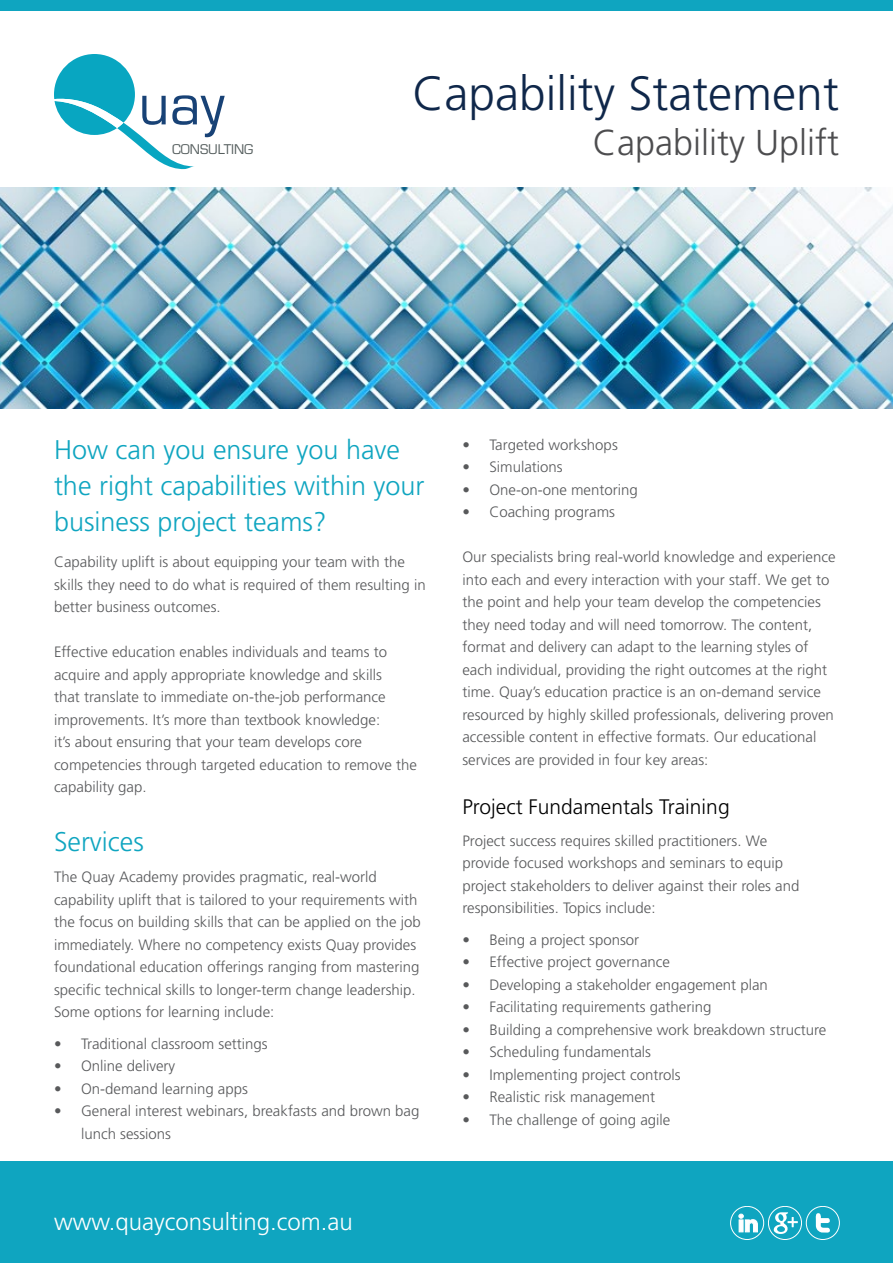
<style>
.page{position:relative;width:893px;height:1263px;background:#fff}
.page>*{position:absolute;margin:0;border:0;box-sizing:border-box;transform-origin:0 0}
.t1{font:300 48px "Frutiger";color:#0f274a}
.t2{font:300 36px "Frutiger";color:#4d4d4f}
.t3{font:300 27px/36px "Frutiger";color:#0fa5c0}
.t4{font:300 24px "Frutiger";color:#fff}
.t5{font:300 21px "Frutiger";color:#000}
.t6{font:300 15px/22.5px "Frutiger";color:#58595b}
.t7{font:14.7px "Eurostar";color:#555e5e}
</style>
<div class="page">
<div style="left:0;top:1161px;width:893px;height:102px;background:#0fa5c0"></div>
<div style="left:0;top:0;width:893px;height:11px;background:#0fa5c0"></div>
<svg style="left:54px;top:54px;width:171px;height:115px"></svg>
<svg style="left:768px;top:1206px;width:33px;height:33px"></svg>
<div style="left:768px;top:1206px;width:34px;height:34px;border:1px solid #fff;border-radius:50%"></div>
<svg style="left:774px;top:1212px;width:24px;height:22px"></svg>
<svg style="left:731px;top:1206px;width:33px;height:33px"></svg>
<div style="left:730px;top:1206px;width:34px;height:34px;border:1px solid #fff;border-radius:50%"></div>
<svg style="left:738px;top:1214px;width:20px;height:18px"></svg>
<div style="left:739px;top:1219px;width:4px;height:13px;background:#fff;border:1px solid #fdfdfe"></div>
<div style="left:806px;top:1206px;width:34px;height:34px;border:1px solid #fff;border-radius:50%"></div>
<svg style="left:816px;top:1213px;width:14px;height:19px"></svg>
<img style="left:0;top:187px;width:893px;height:221px">
<p class="t7" style="left:172px;top:140px;width:83px">CONSULTING</p>
<h1 class="t1" style="left:412px;top:66px;width:428px">Capability Statement</h1>
<h2 class="t2" style="left:593px;top:122px;width:247px">Capability Uplift</h2>
<h3 class="t3" style="left:54px;top:432px;width:372px">How can you ensure you have the right capabilities within your business project teams?</h3>
<p class="t6" style="left:54px;top:551px;width:373px">Capability uplift is about equipping your team with the skills they need to do what is required of them resulting in better business outcomes.</p>
<p class="t6" style="left:54px;top:641px;width:364px">Effective education enables individuals and teams to acquire and apply appropriate knowledge and skills<br>that translate to immediate on-the-job performance improvements. It’s more than textbook knowledge:<br>it’s about ensuring that your team develops core competencies through targeted education to remove the capability gap.</p>
<h3 class="t3" style="left:54px;top:823px;width:91px">Services</h3>
<p class="t6" style="left:54px;top:866px;width:368px">The Quay Academy provides pragmatic, real-world capability uplift that is tailored to your requirements with the focus on building skills that can be applied on the job immediately. Where no competency exists Quay provides foundational education offerings ranging from mastering specific technical skills to longer-term change leadership.<br>Some options for learning include:</p>
<p class="t6" style="left:54px;top:1032px;width:215px">• Traditional classroom settings</p>
<p class="t6" style="left:54px;top:1055px;width:123px">• Online delivery</p>
<p class="t6" style="left:54px;top:1077px;width:195px">• On-demand learning apps</p>
<p class="t6" style="left:81px;top:1100px;width:340px;text-indent:-27px">• General interest webinars, breakfasts and brown bag lunch sessions</p>
<h3 class="t4" style="left:54px;top:1208px;width:300px">www.quayconsulting.com.au</h3>
<p class="t6" style="left:462px;top:433px;width:157px">• Targeted workshops</p>
<p class="t6" style="left:462px;top:456px;width:102px">• Simulations</p>
<p class="t6" style="left:462px;top:478px;width:177px">• One-on-one mentoring</p>
<p class="t6" style="left:462px;top:501px;width:154px">• Coaching programs</p>
<p class="t6" style="left:462px;top:546px;width:375px">Our specialists bring real-world knowledge and experience into each and every interaction with your staff. We get to the point and help your team develop the competencies they need today and will need tomorrow. The content, format and delivery can adapt to the learning styles of each individual, providing the right outcomes at the right time. Quay’s education practice is an on-demand service resourced by highly skilled professionals, delivering proven accessible content in effective formats. Our educational services are provided in four key areas:</p>
<h3 class="t5" style="left:462px;top:795px;width:269px">Project Fundamentals Training</h3>
<p class="t6" style="left:462px;top:829px;width:338px">Project success requires skilled practitioners. We provide focused workshops and seminars to equip project stakeholders to deliver against their roles and responsibilities. Topics include:</p>
<p class="t6" style="left:462px;top:928px;width:178px">• Being a project sponsor</p>
<p class="t6" style="left:462px;top:951px;width:209px">• Effective project governance</p>
<p class="t6" style="left:462px;top:973px;width:307px">• Developing a stakeholder engagement plan</p>
<p class="t6" style="left:462px;top:996px;width:250px">• Facilitating requirements gathering</p>
<p class="t6" style="left:462px;top:1018px;width:365px">• Building a comprehensive work breakdown structure</p>
<p class="t6" style="left:462px;top:1041px;width:190px">• Scheduling fundamentals</p>
<p class="t6" style="left:462px;top:1063px;width:220px">• Implementing project controls</p>
<p class="t6" style="left:462px;top:1086px;width:194px">• Realistic risk management</p>
<p class="t6" style="left:462px;top:1108px;width:209px">• The challenge of going agile</p>
</div>
